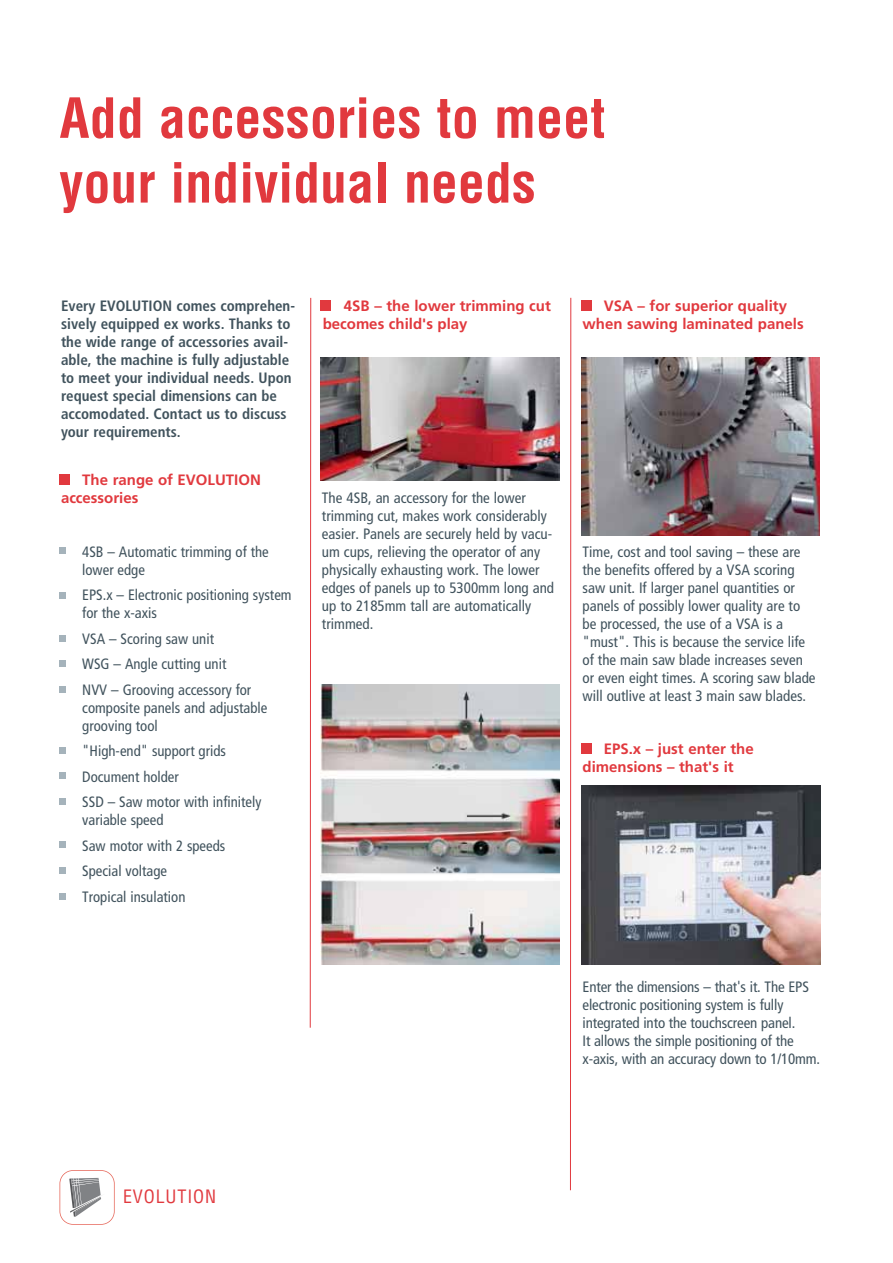
<style>
.page{position:relative;width:893px;height:1263px;background:#fff}
.page>*{position:absolute;margin:0;border:0;box-sizing:border-box;transform-origin:0 0}
.t1{font:700 condensed 54px/64.8px "Helvetica";color:#e1393e}
.t2{font:condensed 18px "Helvetica";letter-spacing:.05em;color:#e1393e}
.t3{font:condensed 15px/18px "Frutiger";color:#41535d}
.t4{font:700 condensed 15px/18px "Frutiger";color:#41535d}
.t5{font:700 15px/18px "Frutiger";color:#e1393e}
</style>
<div class="page">
<div style="left:59px;top:1170px;width:56px;height:55px;border:1px solid #e66659;border-radius:13px"></div>
<svg style="left:69px;top:1178px;width:33px;height:39px"></svg>
<img style="left:581px;top:357px;width:239px;height:179px">
<img style="left:320px;top:684px;width:239px;height:281px">
<img style="left:320px;top:357px;width:239px;height:124px">
<img style="left:581px;top:786px;width:239px;height:178px">
<div style="left:320px;top:301px;width:11px;height:10px;background:#e1393e"></div>
<div style="left:581px;top:301px;width:11px;height:10px;background:#e1393e"></div>
<div style="left:59px;top:474px;width:11px;height:11px;background:#e1393e"></div>
<div style="left:581px;top:743px;width:11px;height:11px;background:#e1393e"></div>
<div style="left:59px;top:799px;width:7px;height:6px;background:#a5b3bb"></div>
<div style="left:59px;top:842px;width:7px;height:6px;background:#a5b3bb"></div>
<div style="left:59px;top:867px;width:7px;height:7px;background:#a5b3bb"></div>
<div style="left:59px;top:548px;width:7px;height:6px;background:#a5b3bb"></div>
<div style="left:59px;top:592px;width:7px;height:6px;background:#a5b3bb"></div>
<div style="left:59px;top:635px;width:7px;height:7px;background:#a5b3bb"></div>
<div style="left:59px;top:661px;width:7px;height:6px;background:#a5b3bb"></div>
<div style="left:59px;top:686px;width:7px;height:6px;background:#a5b3bb"></div>
<div style="left:59px;top:893px;width:7px;height:6px;background:#a5b3bb"></div>
<div style="left:59px;top:773px;width:7px;height:6px;background:#a5b3bb"></div>
<div style="left:59px;top:747px;width:7px;height:6px;background:#a5b3bb"></div>
<svg style="left:309px;top:297px;width:2px;height:731px"></svg>
<hr style="left:570px;top:298px;width:1px;height:892px;background:#e1393e">
<h1 class="t1" style="left:59px;top:90px;width:547px">Add accessories to meet your individual needs</h1>
<p class="t4" style="left:61px;top:298px;width:236px">Every EVOLUTION comes comprehen&shy;sively equipped ex works. Thanks to the wide range of accessories avail&shy;able, the machine is fully adjustable to meet your individual needs. Upon request special dimensions can be accomodated. Contact us to discuss your requirements.</p>
<p class="t5" style="left:61px;top:472px;width:201px;text-indent:21px">The range of EVOLUTION accessories</p>
<p class="t3" style="left:82px;top:544px;width:188px">4SB – Automatic trimming of the lower edge</p>
<p class="t3" style="left:82px;top:587px;width:211px">EPS.x – Electronic positioning system for the x-axis</p>
<p class="t3" style="left:82px;top:627px;width:171px;line-height:25.5px">VSA – Scoring saw unit<br>WSG – Angle cutting unit<br>NVV – Grooving accessory for</p>
<p class="t3" style="left:82px;top:700px;width:187px">composite panels and adjustable grooving tool</p>
<p class="t3" style="left:82px;top:739px;width:181px;line-height:25.5px">"High-end" support grids<br>Document holder<br>SSD – Saw motor with infinitely</p>
<p class="t3" style="left:82px;top:808px;width:144px;line-height:25.5px">variable speed<br>Saw motor with 2 speeds<br>Special voltage<br>Tropical insulation</p>
<p class="t5" style="left:323px;top:298px;width:230px;text-indent:21px">4SB – the lower trimming cut becomes child's play</p>
<p class="t5" style="left:582px;top:298px;width:223px;text-align:center">VSA – for superior quality when sawing laminated panels</p>
<p class="t3" style="left:322px;top:490px;width:234px">The 4SB, an accessory for the lower trimming cut, makes work considerably easier. Panels are securely held by vacu&shy;um cups, relieving the operator of any physically exhausting work. The lower edges of panels up to 5300mm long and up to 2185mm tall are automatically trimmed.</p>
<p class="t3" style="left:582px;top:544px;width:235px">Time, cost and tool saving – these are the benefits offered by a VSA scoring saw unit. If larger panel quantities or panels of possibly lower quality are to be processed, the use of a VSA is a "must". This is because the service life of the main saw blade increases seven or even eight times. A scoring saw blade will outlive at least 3 main saw blades.</p>
<p class="t5" style="left:582px;top:741px;width:173px;text-indent:21px">EPS.x – just enter the dimensions – that's it</p>
<p class="t3" style="left:582px;top:979px;width:239px">Enter the dimensions – that's it. The EPS electronic positioning system is fully integrated into the touchscreen panel.<br>It allows the simple positioning of the x-axis, with an accuracy down to 1/10mm.</p>
<p class="t2" style="left:123px;top:1190px;width:95px">EVOLUTION</p>
</div>
